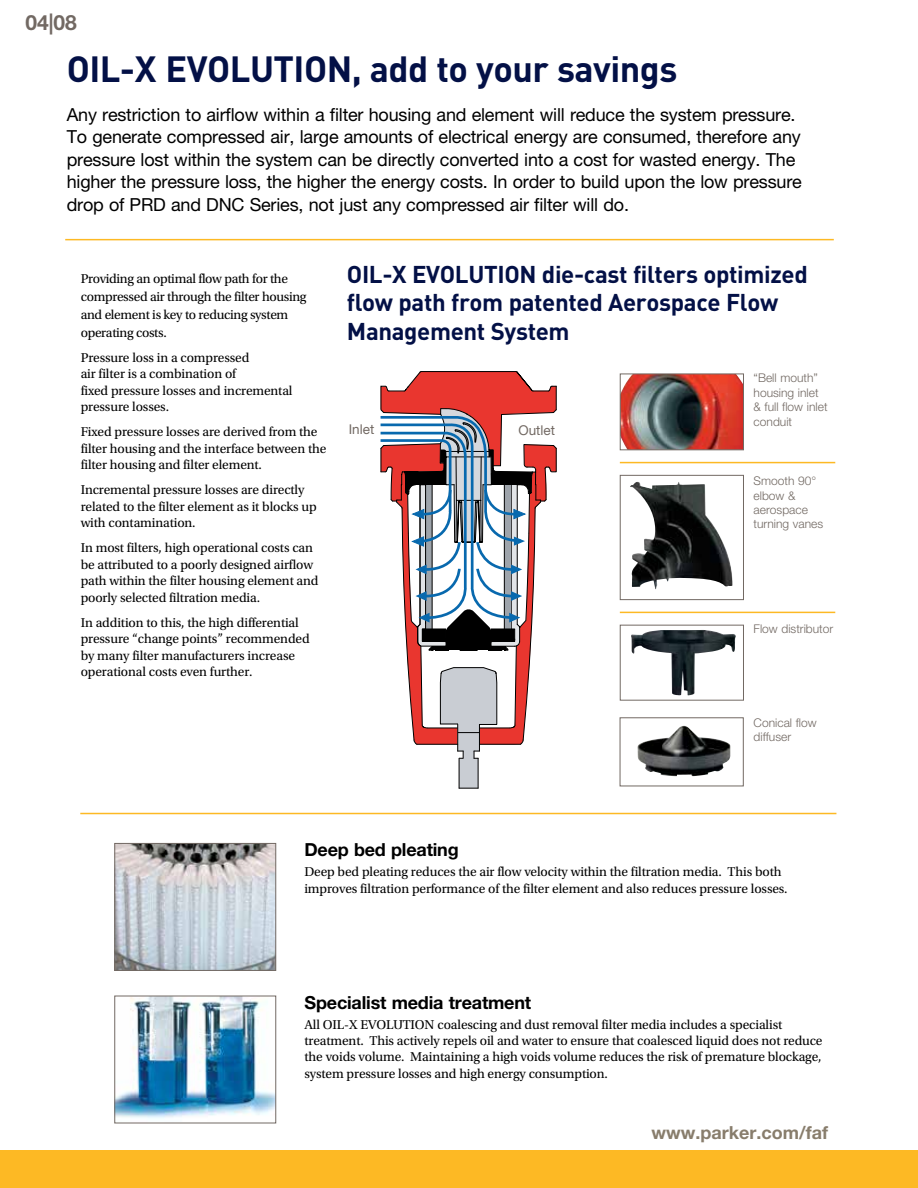
<style>
.page{position:relative;width:918px;height:1188px;background:#fff}
.page>*{position:absolute;margin:0;border:0;box-sizing:border-box;transform-origin:0 0}
.t1{font:700 36px "DINOT";letter-spacing:-.015em;color:#031046}
.t2{font:700 24px/28.5px "DINOT";letter-spacing:-.015em;color:#031046}
.t3{font:700 21px "Helvetica Neue LT Std";color:#726963}
.t4{font:18px/22.5px "Helvetica Neue LT Std";letter-spacing:-.01em;color:#000}
.t5{font:700 18px "Helvetica Neue LT Std";letter-spacing:-.01em;color:#000}
.t6{font:700 18px "Helvetica Neue LT Std";color:#887d6c}
.t7{font:13.5px/16.5px "Utopia Std";letter-spacing:-.01em;color:#000}
.t8{font:13.5px "Helvetica Neue LT Std";color:#726963}
.t9{font:300 12px/14.4px "Helvetica Neue LT Std";color:#726963}
</style>
<div class="page">
<div style="left:0;top:1150px;width:918px;height:38px;background:#fdb924"></div>
<hr style="left:65px;top:239px;width:769px;height:1px;background:#fdb924">
<hr style="left:80px;top:813px;width:756px;height:1px;background:#fdb924">
<img style="left:116px;top:998px;width:158px;height:121px">
<div style="left:114px;top:996px;width:162px;height:127px;border:1px solid #726963"></div>
<img style="left:116px;top:845px;width:158px;height:124px">
<div style="left:114px;top:843px;width:162px;height:128px;border:1px solid #726963"></div>
<img style="left:622px;top:376px;width:120px;height:72px">
<div style="left:620px;top:374px;width:124px;height:76px;border:1px solid #726963"></div>
<hr style="left:620px;top:462px;width:215px;height:1px;background:#fdb924">
<img style="left:630px;top:482px;width:103px;height:107px">
<div style="left:620px;top:475px;width:124px;height:125px;border:1px solid #726963"></div>
<hr style="left:620px;top:612px;width:215px;height:1px;background:#fdb924">
<img style="left:631px;top:630px;width:105px;height:66px">
<div style="left:620px;top:625px;width:124px;height:76px;border:1px solid #726963"></div>
<svg style="left:381px;top:371px;width:175px;height:417px"></svg>
<img style="left:637px;top:726px;width:94px;height:50px">
<div style="left:620px;top:717px;width:124px;height:69px;border:1px solid #726963"></div>
<h3 class="t3" style="left:25px;top:10px;width:53px">04|08</h3>
<h1 class="t1" style="left:67px;top:45px;width:612px">OIL-X EVOLUTION, add to your savings</h1>
<p class="t4" style="left:67px;top:103px;width:737px">Any restriction to airflow within a filter housing and element will reduce the system pressure.<br>To generate compressed air, large amounts of electrical energy are consumed, therefore any pressure lost within the system can be directly converted into a cost for wasted energy. The higher the pressure loss, the higher the energy costs. In order to build upon the low pressure drop of PRD and DNC Series, not just any compressed air filter will do.</p>
<p class="t7" style="left:81px;top:270px;width:227px;line-height:18px">Providing an optimal flow path for the compressed air through the filter housing and element is key to reducing system operating costs.</p>
<p class="t7" style="left:81px;top:350px;width:213px">Pressure loss in a compressed<br>air filter is a combination of<br>fixed pressure losses and incremental pressure losses.</p>
<p class="t7" style="left:81px;top:424px;width:247px">Fixed pressure losses are derived from the filter housing and the interface between the filter housing and filter element.</p>
<p class="t7" style="left:81px;top:482px;width:238px">Incremental pressure losses are directly related to the filter element as it blocks up with contamination.</p>
<p class="t7" style="left:81px;top:540px;width:239px">In most filters, high operational costs can be attributed to a poorly designed airflow path within the filter housing element and poorly selected filtration media.</p>
<p class="t7" style="left:81px;top:615px;width:230px">In addition to this, the high differential pressure “change points” recommended by many filter manufacturers increase operational costs even further.</p>
<h2 class="t2" style="left:347px;top:259px;width:462px">OIL-X EVOLUTION die-cast filters optimized flow path from patented Aerospace Flow<br>Management System</h2>
<p class="t8" style="left:349px;top:421px;width:27px">Inlet</p>
<p class="t8" style="left:518px;top:423px;width:38px">Outlet</p>
<p class="t9" style="left:754px;top:371px;width:75px">“Bell mouth” housing inlet &amp; full flow inlet conduit</p>
<p class="t9" style="left:754px;top:473px;width:71px">Smooth 90° elbow &amp; aerospace turning vanes</p>
<p class="t9" style="left:754px;top:622px;width:81px">Flow distributor</p>
<p class="t9" style="left:754px;top:715px;width:65px">Conical flow diffuser</p>
<h3 class="t5" style="left:304px;top:838px;width:156px">Deep bed pleating</h3>
<p class="t7" style="left:304px;top:864px;width:485px">Deep bed pleating reduces the air flow velocity within the filtration media. This both improves filtration performance of the filter element and also reduces pressure losses.</p>
<h3 class="t5" style="left:305px;top:991px;width:228px">Specialist media treatment</h3>
<p class="t7" style="left:305px;top:1017px;width:520px">All OIL-X EVOLUTION coalescing and dust removal filter media includes a specialist treatment. This actively repels oil and water to ensure that coalesced liquid does not reduce the voids volume. Maintaining a high voids volume reduces the risk of premature blockage, system pressure losses and high energy consumption.</p>
<h3 class="t6" style="left:651px;top:1121px;width:178px">www.parker.com/faf</h3>
</div>
